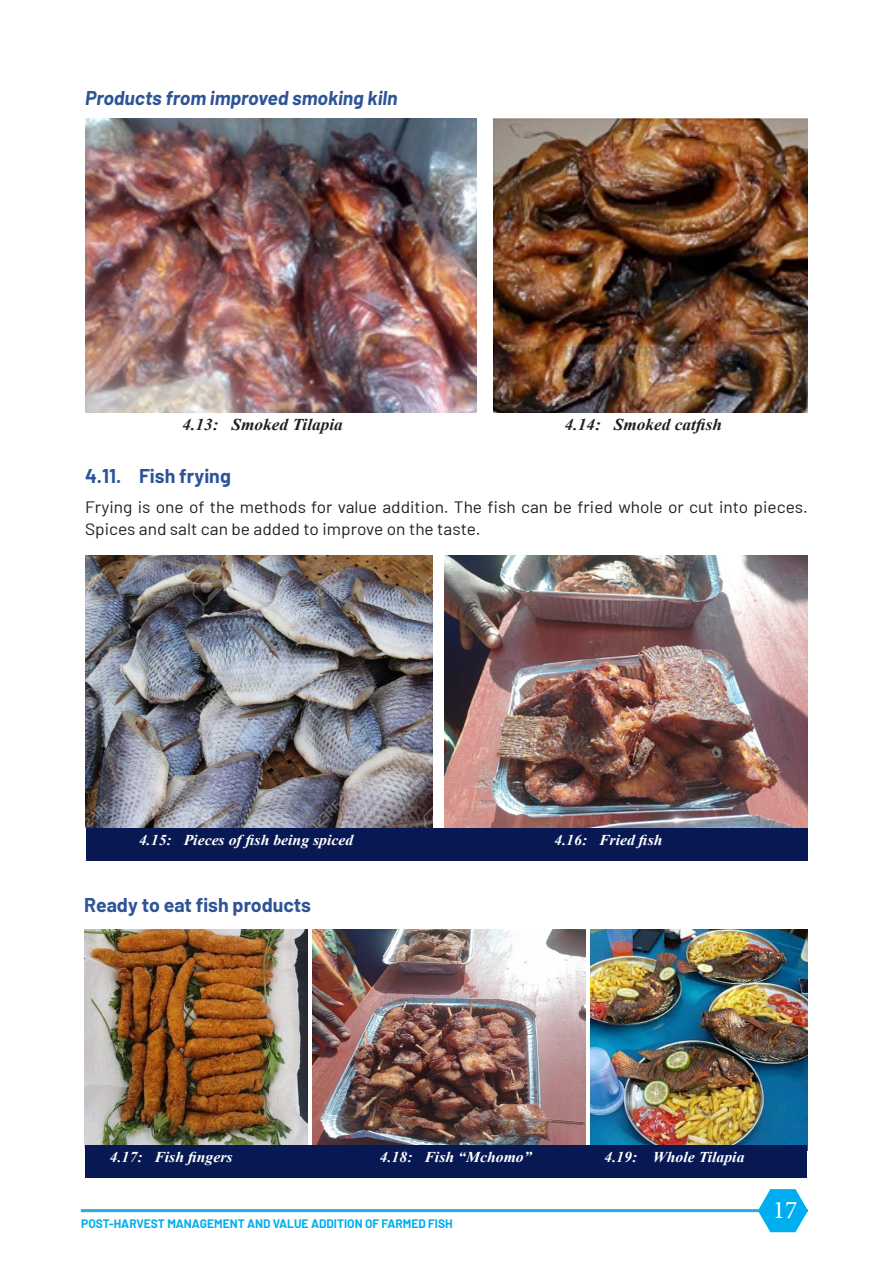
<style>
.page{position:relative;width:893px;height:1263px;background:#fff}
.page>*{position:absolute;margin:0;border:0;box-sizing:border-box;transform-origin:0 0}
.t1{font:25.5px "Minion Pro";color:#fff}
.Heading_2{font:700 19.5px "Barlow";color:#2f5496}
.Heading_2-2{font:italic 700 19.5px "Barlow";color:#2f5496}
.Normal__Web{font:16.5px/22.5px "Barlow";color:#231f20;scale:1.05 1}
.Normal__Web-2{font:italic 700 16.5px "Times New Roman";color:#231f20;scale:1.05 1}
.Normal__Web-3{font:italic 700 15px "Times New Roman";color:#fff;scale:1.05 1}
.t2{font:700 12px "Barlow";color:#00aeef}
</style>
<div class="page">
<hr style="left:81px;top:1209px;width:727px;height:3px;background:#29abe2">
<svg style="left:758px;top:1189px;width:50px;height:43px"></svg>
<img style="left:85px;top:555px;width:347px;height:273px">
<img style="left:84px;top:930px;width:224px;height:218px">
<img style="left:313px;top:930px;width:273px;height:216px">
<img style="left:590px;top:930px;width:217px;height:220px">
<div style="left:86px;top:829px;width:721px;height:32px;background:#081853"></div>
<div style="left:85px;top:1146px;width:721px;height:32px;background:#081853"></div>
<img style="left:444px;top:555px;width:364px;height:273px">
<img style="left:85px;top:119px;width:392px;height:293px">
<img style="left:494px;top:119px;width:314px;height:293px">
<p class="Heading_2-2" style="left:85px;top:83px;width:314px">Products from improved smoking kiln</p>
<p class="Normal__Web-2" style="left:182px;top:413px;width:154px">4.13: Smoked Tilapia</p>
<p class="Normal__Web-2" style="left:565px;top:413px;width:151px">4.14: Smoked catfish</p>
<p class="Heading_2" style="left:85px;top:461px;width:147px">4.11. Fish frying</p>
<p class="Normal__Web" style="left:85px;top:494px;width:690px">Frying is one of the methods for value addition. The fish can be fried whole or cut into pieces.<br>Spices and salt can be added to improve on the taste.</p>
<p class="Normal__Web-3" style="left:139px;top:829px;width:206px">4.15: Pieces of fish being spiced</p>
<p class="Normal__Web-3" style="left:554px;top:829px;width:104px">4.16: Fried fish</p>
<p class="Heading_2" style="left:84px;top:890px;width:228px">Ready to eat fish products</p>
<p class="Normal__Web-3" style="left:110px;top:1146px;width:119px">4.17: Fish fingers</p>
<p class="Normal__Web-3" style="left:380px;top:1146px;width:146px">4.18: Fish “Mchomo”</p>
<p class="Normal__Web-3" style="left:604px;top:1146px;width:135px">4.19: Whole Tilapia</p>
<p class="t2" style="left:81px;top:1215px;width:373px">POST-HARVEST MANAGEMENT AND VALUE ADDITION OF FARMED FISH</p>
<h1 class="t1" style="left:773px;top:1193px;width:26px">17</h1>
</div>
